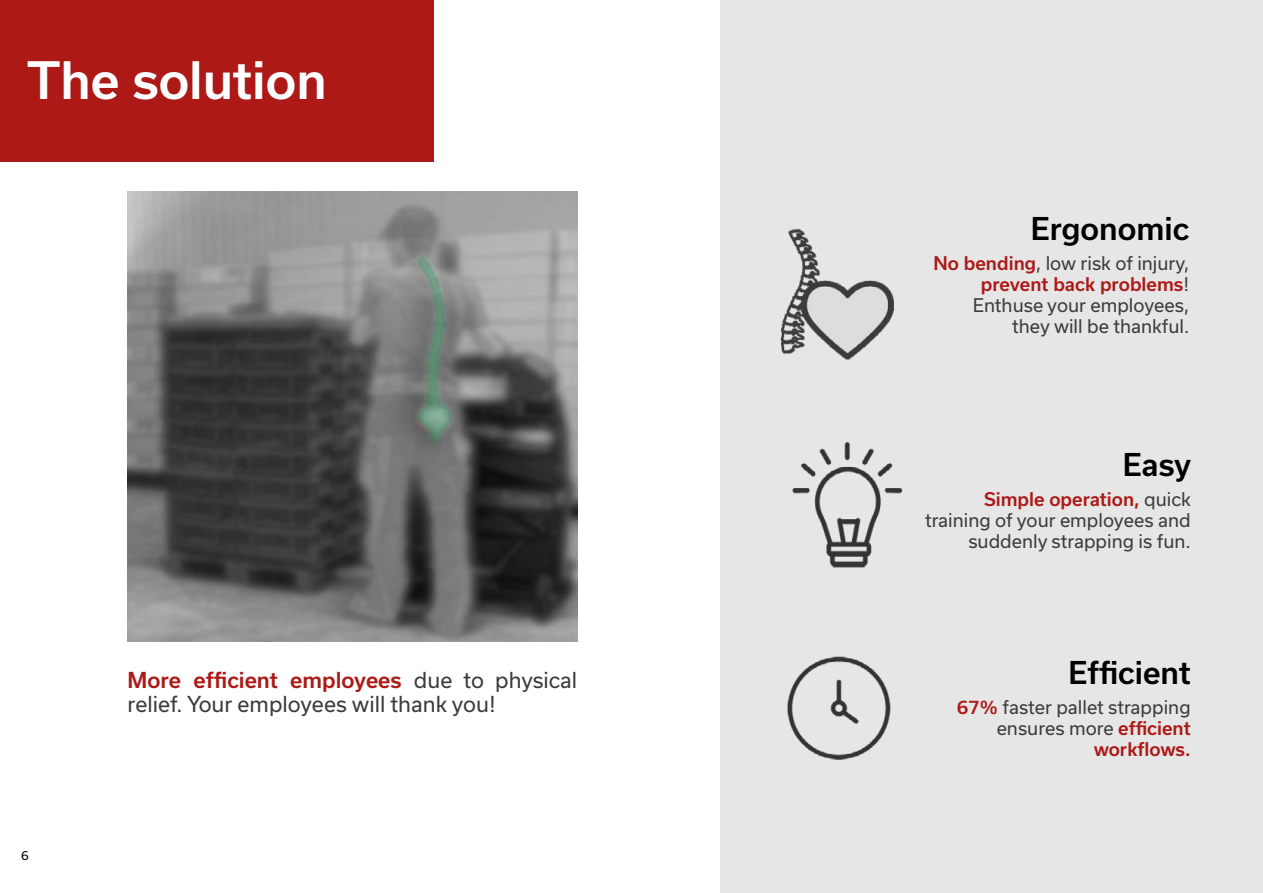
<style>
.page{position:relative;width:1263px;height:893px;background:#fff}
.page>*{position:absolute;margin:0;border:0;box-sizing:border-box;transform-origin:0 0}
.t1{font:500 49.2px "Usual";color:#fff}
.t2{font:500 30px "Usual";color:#000}
.t3{font:21px/24px "Usual";color:#3c3c3b}
.t4{font:18px/21px "Usual";color:#3c3c3b;text-align:right}
.t5{font:12px "Usual";color:#000}
.s1{font-weight:500;color:#ac1917}
</style>
<div class="page">
<div style="left:721px;top:0;width:542px;height:893px;background:#e6e6e6"></div>
<img style="left:128px;top:191px;width:449px;height:450px">
<div style="left:0;top:0;width:434px;height:162px;background:#ac1917"></div>
<img style="left:792px;top:442px;width:111px;height:126px">
<img style="left:780px;top:228px;width:114px;height:132px">
<img style="left:787px;top:656px;width:104px;height:104px">
<hr style="left:1262px;top:0;width:1px;height:162px;background:#ac1917">
<h1 class="t1" style="left:27px;top:52px;width:301px">The solution</h1>
<p class="t5" style="left:21px;top:848px;width:9px">6</p>
<p class="t3" style="left:128px;top:668px;width:451px"><span class="s1">More efficient employees</span> due to physical relief. Your employees will thank you!</p>
<h2 class="t2" style="left:1031px;top:211px;width:160px">Ergonomic</h2>
<p class="t4" style="left:933px;top:253px;width:257px"><span class="s1">No bending</span>, low risk of injury, <span class="s1">prevent back problems</span>!<br>Enthuse your employees, they will be thankful.</p>
<h2 class="t2" style="left:1123px;top:447px;width:70px">Easy</h2>
<p class="t4" style="left:925px;top:489px;width:267px"><span class="s1">Simple operation,</span> quick training of your employees and suddenly strapping is fun.</p>
<h2 class="t2" style="left:1068px;top:655px;width:124px">Efficient</h2>
<p class="t4" style="left:957px;top:697px;width:235px"><span class="s1">67%</span> faster pallet strapping ensures more <span class="s1">efficient workflows.</span></p>
</div>
